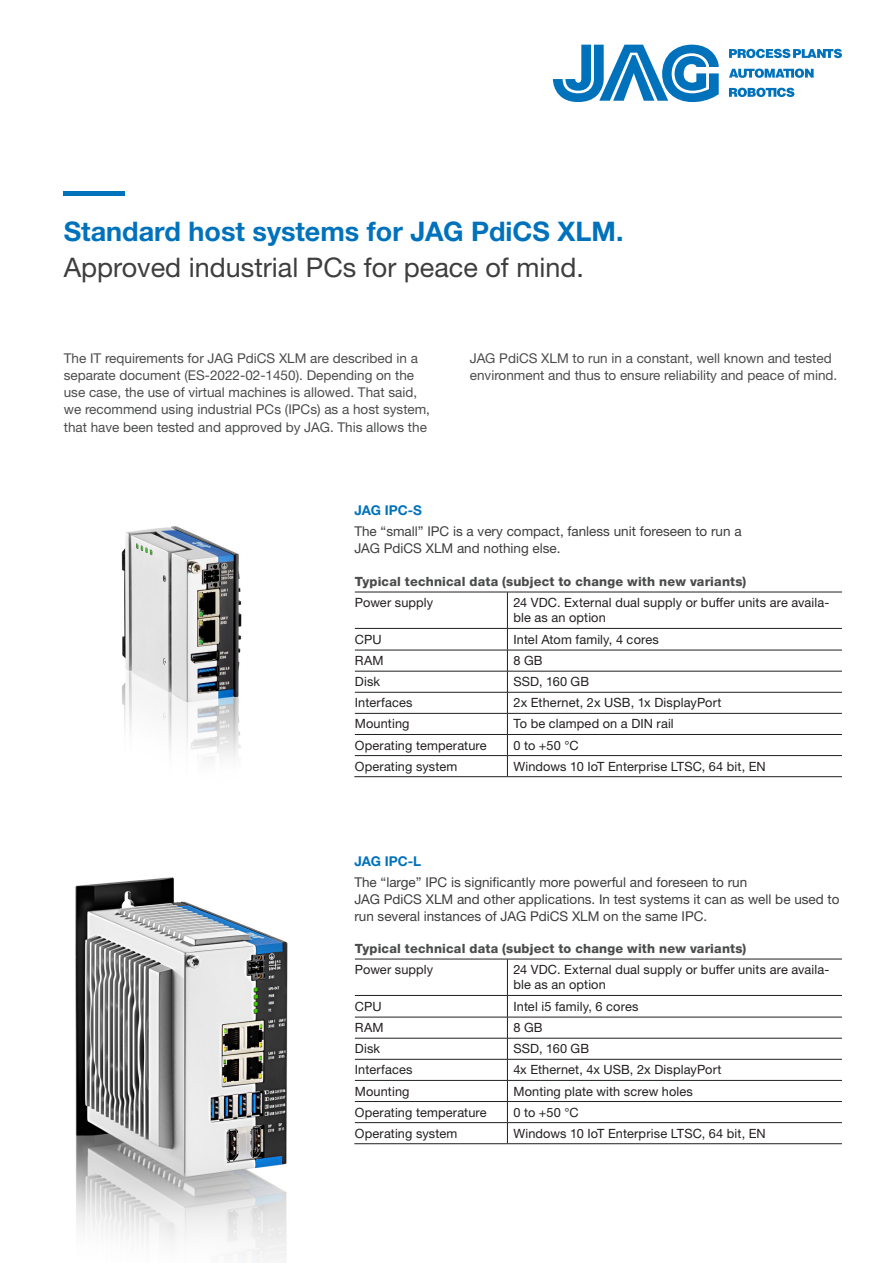
<style>
.page{position:relative;width:893px;height:1263px;background:#fff}
.page>*{position:absolute;margin:0;border:0;box-sizing:border-box;transform-origin:0 0}
.t1{font:27px "Helvetica Neue LTW1 G";color:#3e3e3f}
.t2{font:700 27px "Helvetica Neue LTW1 G";color:#0072bc}
.t3{font:13.5px/17.2px "Helvetica Neue LTW1 G";color:#4b4c4d}
.t4{font:13.5px/17.2px "Helvetica Neue LTW1 G";color:#3e3e3f}
.t5{font:700 13.5px "Helvetica Neue LTW1 G";letter-spacing:-.005em;color:#0072bc}
.Tabellentext_d{font:12.75px/15.3px "Helvetica Neue LTW1 G";letter-spacing:.01em;color:#231f20}
.Tabellentitel_blau_d{font:800 12.75px "Helvetica Neue LTW1 G";letter-spacing:.015em;color:#4b4c4d}
.Tabellentext_f{font:12.75px "Helvetica Neue LTW1 G";letter-spacing:.01em;color:#231f20}
</style>
<div class="page">
<svg style="left:553px;top:45px;width:166px;height:57px"></svg>
<svg style="left:729px;top:49px;width:113px;height:9px"></svg>
<svg style="left:729px;top:68px;width:85px;height:10px"></svg>
<svg style="left:729px;top:88px;width:65px;height:9px"></svg>
<div style="left:64px;top:191px;width:61px;height:5px;background:#0072bc"></div>
<hr style="left:355px;top:592px;width:152px;height:1px;background:#231f20">
<hr style="left:507px;top:592px;width:335px;height:1px;background:#231f20">
<hr style="left:507px;top:592px;width:1px;height:36px;background:#231f20">
<hr style="left:355px;top:628px;width:152px;height:1px;background:#231f20">
<hr style="left:507px;top:628px;width:335px;height:1px;background:#231f20">
<hr style="left:355px;top:650px;width:152px;height:1px;background:#231f20">
<hr style="left:507px;top:650px;width:335px;height:1px;background:#231f20">
<hr style="left:355px;top:671px;width:152px;height:1px;background:#231f20">
<hr style="left:507px;top:671px;width:335px;height:1px;background:#231f20">
<hr style="left:355px;top:692px;width:152px;height:1px;background:#231f20">
<hr style="left:507px;top:692px;width:335px;height:1px;background:#231f20">
<hr style="left:355px;top:713px;width:152px;height:1px;background:#231f20">
<hr style="left:507px;top:713px;width:335px;height:1px;background:#231f20">
<hr style="left:355px;top:734px;width:152px;height:1px;background:#231f20">
<hr style="left:507px;top:734px;width:335px;height:1px;background:#231f20">
<hr style="left:355px;top:755px;width:152px;height:1px;background:#231f20">
<hr style="left:507px;top:755px;width:335px;height:1px;background:#231f20">
<svg style="left:507px;top:629px;width:1px;height:147px"></svg>
<hr style="left:354px;top:776px;width:153px;height:1px;background:#231f20">
<hr style="left:507px;top:776px;width:335px;height:1px;background:#231f20">
<hr style="left:355px;top:959px;width:152px;height:1px;background:#231f20">
<hr style="left:507px;top:959px;width:335px;height:1px;background:#231f20">
<hr style="left:507px;top:959px;width:1px;height:36px;background:#231f20">
<hr style="left:355px;top:995px;width:152px;height:1px;background:#231f20">
<hr style="left:507px;top:995px;width:335px;height:1px;background:#231f20">
<hr style="left:355px;top:1017px;width:152px;height:1px;background:#231f20">
<hr style="left:507px;top:1017px;width:335px;height:1px;background:#231f20">
<hr style="left:355px;top:1038px;width:152px;height:1px;background:#231f20">
<hr style="left:507px;top:1038px;width:335px;height:1px;background:#231f20">
<hr style="left:355px;top:1059px;width:152px;height:1px;background:#231f20">
<hr style="left:507px;top:1059px;width:335px;height:1px;background:#231f20">
<hr style="left:355px;top:1080px;width:152px;height:1px;background:#231f20">
<hr style="left:507px;top:1080px;width:335px;height:1px;background:#231f20">
<hr style="left:355px;top:1101px;width:152px;height:1px;background:#231f20">
<hr style="left:507px;top:1101px;width:335px;height:1px;background:#231f20">
<hr style="left:355px;top:1122px;width:152px;height:1px;background:#231f20">
<hr style="left:507px;top:1122px;width:335px;height:1px;background:#231f20">
<svg style="left:507px;top:996px;width:1px;height:147px"></svg>
<hr style="left:354px;top:1143px;width:153px;height:1px;background:#231f20">
<hr style="left:507px;top:1143px;width:335px;height:1px;background:#231f20">
<img style="left:121px;top:526px;width:121px;height:234px">
<img style="left:75px;top:877px;width:213px;height:386px">
<p class="t2" style="left:64px;top:215px;width:561px">Standard host systems for JAG PdiCS XLM.</p>
<p class="t1" style="left:64px;top:251px;width:522px">Approved industrial PCs for peace of mind.</p>
<p class="t3" style="left:64px;top:349px;width:368px">The IT requirements for JAG PdiCS XLM are described in a separate document (ES-2022-02-1450). Depending on the use case, the use of virtual machines is allowed. That said, we recommend using industrial PCs (IPCs) as a host system, that have been tested and approved by JAG. This allows the</p>
<p class="t3" style="left:470px;top:349px;width:369px">JAG PdiCS XLM to run in a constant, well known and tested environment and thus to ensure reliability and peace of mind.</p>
<p class="t5" style="left:354px;top:502px;width:69px">JAG IPC-S</p>
<p class="t4" style="left:354px;top:522px;width:389px">The “small” IPC is a very compact, fanless unit foreseen to run a<br>JAG PdiCS XLM and nothing else.</p>
<p class="Tabellentitel_blau_d" style="left:355px;top:574px;width:393px">Typical technical data (subject to change with new variants)</p>
<p class="Tabellentext_d" style="left:355px;top:595px;width:80px">Power supply</p>
<p class="Tabellentext_d" style="left:513px;top:595px;width:317px">24 VDC. External dual supply or buffer units are availa&shy;ble as an option</p>
<p class="Tabellentext_d" style="left:355px;top:631px;width:28px">CPU</p>
<p class="Tabellentext_d" style="left:513px;top:631px;width:147px">Intel Atom family, 4 cores</p>
<p class="Tabellentext_d" style="left:355px;top:653px;width:30px">RAM</p>
<p class="Tabellentext_f" style="left:513px;top:653px;width:31px">8 GB</p>
<p class="Tabellentext_d" style="left:355px;top:674px;width:27px">Disk</p>
<p class="Tabellentext_f" style="left:513px;top:674px;width:77px">SSD, 160 GB</p>
<p class="Tabellentext_d" style="left:355px;top:695px;width:59px">Interfaces</p>
<p class="Tabellentext_f" style="left:513px;top:695px;width:210px">2x Ethernet, 2x USB, 1x DisplayPort</p>
<p class="Tabellentext_d" style="left:355px;top:716px;width:56px">Mounting</p>
<p class="Tabellentext_d" style="left:513px;top:716px;width:162px">To be clamped on a DIN rail</p>
<p class="Tabellentext_d" style="left:355px;top:737px;width:133px">Operating temperature</p>
<p class="Tabellentext_d" style="left:513px;top:737px;width:67px">0 to +50 °C</p>
<p class="Tabellentext_d" style="left:355px;top:758px;width:104px">Operating system</p>
<p class="Tabellentext_d" style="left:513px;top:758px;width:254px">Windows 10 IoT Enterprise LTSC, 64 bit, EN</p>
<p class="t5" style="left:354px;top:853px;width:68px">JAG IPC-L</p>
<p class="t4" style="left:354px;top:873px;width:487px">The “large” IPC is significantly more powerful and foreseen to run<br>JAG PdiCS XLM and other applications. In test systems it can as well be used to run several instances of JAG PdiCS XLM on the same IPC.</p>
<p class="Tabellentitel_blau_d" style="left:355px;top:941px;width:393px">Typical technical data (subject to change with new variants)</p>
<p class="Tabellentext_d" style="left:355px;top:962px;width:80px">Power supply</p>
<p class="Tabellentext_d" style="left:513px;top:962px;width:317px">24 VDC. External dual supply or buffer units are availa&shy;ble as an option</p>
<p class="Tabellentext_d" style="left:355px;top:998px;width:28px">CPU</p>
<p class="Tabellentext_d" style="left:513px;top:998px;width:127px">Intel i5 family, 6 cores</p>
<p class="Tabellentext_d" style="left:355px;top:1020px;width:30px">RAM</p>
<p class="Tabellentext_f" style="left:513px;top:1020px;width:31px">8 GB</p>
<p class="Tabellentext_d" style="left:355px;top:1041px;width:27px">Disk</p>
<p class="Tabellentext_f" style="left:513px;top:1041px;width:77px">SSD, 160 GB</p>
<p class="Tabellentext_d" style="left:355px;top:1062px;width:59px">Interfaces</p>
<p class="Tabellentext_f" style="left:513px;top:1062px;width:210px">4x Ethernet, 4x USB, 2x DisplayPort</p>
<p class="Tabellentext_d" style="left:355px;top:1083px;width:56px">Mounting</p>
<p class="Tabellentext_d" style="left:513px;top:1083px;width:181px">Monting plate with screw holes</p>
<p class="Tabellentext_d" style="left:355px;top:1104px;width:133px">Operating temperature</p>
<p class="Tabellentext_d" style="left:513px;top:1104px;width:67px">0 to +50 °C</p>
<p class="Tabellentext_d" style="left:355px;top:1125px;width:104px">Operating system</p>
<p class="Tabellentext_d" style="left:513px;top:1125px;width:254px">Windows 10 IoT Enterprise LTSC, 64 bit, EN</p>
</div>
